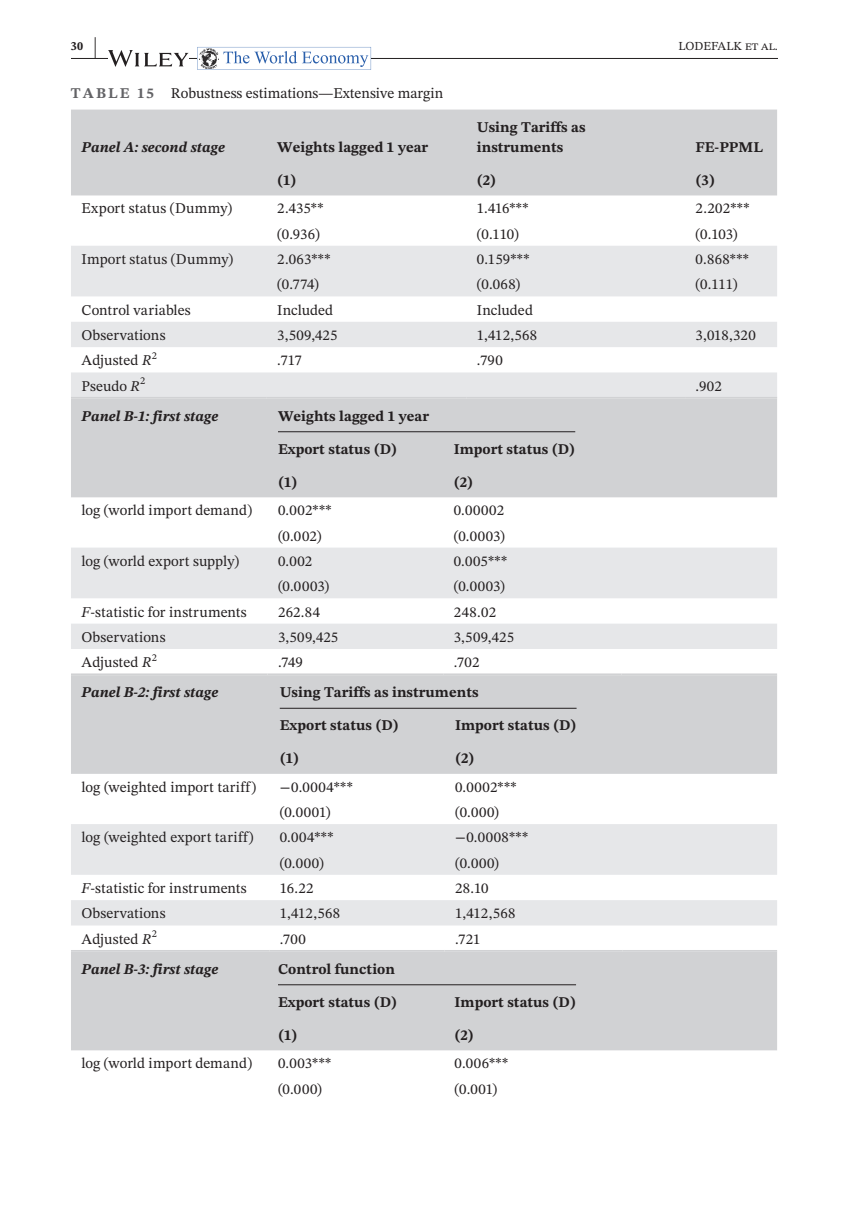
<style>
.page{position:relative;width:849px;height:1221px;background:#fff}
.page>*{position:absolute;margin:0;border:0;box-sizing:border-box;transform-origin:0 0}
.t1{font:14.88px "STIX Two Text";letter-spacing:.01em;color:#231f20}
.t2{font:700 14.88px/20.1px "STIX Two Text";color:#231f20}
.t3{font:italic 700 14.88px "STIX Two Text";color:#231f20}
.t4{font:12.25px "STIX Two Text";color:#231f20}
.t5{font:700 12.25px "STIX Two Text";color:#231f20}
.s1{font-size:24.68px}
.s2{font-weight:700;color:#636366}
.s3{font-style:italic}
</style>
<div class="page">
<hr style="left:71px;top:58px;width:706px;height:1px;background:#231f20">
<svg style="left:108px;top:50px;width:80px;height:17px"></svg>
<svg style="left:197px;top:47px;width:174px;height:23px"></svg>
<img style="left:199px;top:48px;width:19px;height:20px">
<div style="left:71px;top:110px;width:705px;height:85px;background:#d1d2d4"></div>
<svg style="left:71px;top:246px;width:705px;height:151px;fill:#e6e7e9"></svg>
<hr style="left:71px;top:397px;width:195px;height:1px;background:#d1d2d4">
<hr style="left:266px;top:397px;width:200px;height:1px;background:#d1d2d4">
<hr style="left:466px;top:397px;width:219px;height:1px;background:#d1d2d4">
<hr style="left:685px;top:397px;width:91px;height:1px;background:#d1d2d4">
<div style="left:71px;top:398px;width:705px;height:99px;background:#d1d2d4"></div>
<svg style="left:71px;top:547px;width:705px;height:102px;fill:#e6e7e9"></svg>
<hr style="left:71px;top:673px;width:196px;height:2px;background:#d1d2d4">
<hr style="left:267px;top:673px;width:176px;height:2px;background:#d1d2d4">
<hr style="left:443px;top:673px;width:178px;height:2px;background:#d1d2d4">
<hr style="left:621px;top:673px;width:155px;height:2px;background:#d1d2d4">
<hr style="left:278px;top:431px;width:297px;height:1px;background:#231f20">
<div style="left:71px;top:675px;width:705px;height:98px;background:#d1d2d4"></div>
<svg style="left:71px;top:824px;width:705px;height:101px;fill:#e6e7e9"></svg>
<hr style="left:71px;top:949px;width:198px;height:2px;background:#d1d2d4">
<hr style="left:269px;top:949px;width:175px;height:2px;background:#d1d2d4">
<hr style="left:444px;top:949px;width:178px;height:2px;background:#d1d2d4">
<hr style="left:622px;top:949px;width:154px;height:2px;background:#d1d2d4">
<hr style="left:280px;top:707px;width:296px;height:1px;background:#231f20">
<div style="left:71px;top:951px;width:705px;height:99px;background:#d1d2d4"></div>
<hr style="left:278px;top:984px;width:298px;height:1px;background:#231f20">
<p class="t5" style="left:71px;top:37px;width:27px">30 <span class="s1">|</span></p>
<p class="t4" style="left:678px;top:37px;width:101px">LODEFALK et al.</p>
<p class="t1" style="left:71px;top:83px;width:373px"><span class="s2">TABLE 15</span> Robustness estimations—Extensive margin</p>
<p class="t3" style="left:81px;top:136px;width:145px">Panel A: second stage</p>
<p class="t2" style="left:277px;top:137px;width:152px">Weights lagged 1 year</p>
<p class="t2" style="left:476px;top:117px;width:110px">Using Tariffs as instruments</p>
<p class="t2" style="left:695px;top:137px;width:69px">FE-PPML</p>
<p class="t2" style="left:277px;top:170px;width:21px">(1)</p>
<p class="t2" style="left:476px;top:170px;width:21px">(2)</p>
<p class="t2" style="left:695px;top:170px;width:21px">(3)</p>
<p class="t1" style="left:81px;top:198px;width:152px">Export status (Dummy)</p>
<p class="t1" style="left:277px;top:198px;width:48px">2.435**</p>
<p class="t1" style="left:476px;top:198px;width:53px">1.416***</p>
<p class="t1" style="left:695px;top:198px;width:55px">2.202***</p>
<p class="t1" style="left:277px;top:223px;width:44px">(0.936)</p>
<p class="t1" style="left:476px;top:223px;width:43px">(0.110)</p>
<p class="t1" style="left:695px;top:223px;width:43px">(0.103)</p>
<p class="t1" style="left:81px;top:248px;width:153px">Import status (Dummy)</p>
<p class="t1" style="left:277px;top:248px;width:55px">2.063***</p>
<p class="t1" style="left:476px;top:248px;width:54px">0.159***</p>
<p class="t1" style="left:695px;top:248px;width:55px">0.868***</p>
<p class="t1" style="left:277px;top:274px;width:43px">(0.774)</p>
<p class="t1" style="left:476px;top:274px;width:45px">(0.068)</p>
<p class="t1" style="left:695px;top:274px;width:43px">(0.111)</p>
<p class="t1" style="left:81px;top:299px;width:111px">Control variables</p>
<p class="t1" style="left:277px;top:299px;width:58px">Included</p>
<p class="t1" style="left:476px;top:299px;width:58px">Included</p>
<p class="t1" style="left:81px;top:324px;width:86px">Observations</p>
<p class="t1" style="left:277px;top:324px;width:62px">3,509,425</p>
<p class="t1" style="left:476px;top:324px;width:62px">1,412,568</p>
<p class="t1" style="left:695px;top:324px;width:62px">3,018,320</p>
<p class="t1" style="left:81px;top:350px;width:77px">Adjusted <span class="s3">R</span><sup>2</sup></p>
<p class="t1" style="left:277px;top:350px;width:26px">.717</p>
<p class="t1" style="left:476px;top:350px;width:27px">.790</p>
<p class="t1" style="left:81px;top:375px;width:65px">Pseudo <span class="s3">R</span><sup>2</sup></p>
<p class="t1" style="left:695px;top:375px;width:28px">.902</p>
<p class="t3" style="left:81px;top:405px;width:138px">Panel B-1: first stage</p>
<p class="t2" style="left:278px;top:406px;width:152px">Weights lagged 1 year</p>
<p class="t2" style="left:278px;top:439px;width:121px">Export status (D)</p>
<p class="t2" style="left:453px;top:439px;width:123px">Import status (D)</p>
<p class="t2" style="left:278px;top:472px;width:21px">(1)</p>
<p class="t2" style="left:453px;top:472px;width:21px">(2)</p>
<p class="t1" style="left:81px;top:499px;width:172px">log (world import demand)</p>
<p class="t1" style="left:278px;top:499px;width:55px">0.002***</p>
<p class="t1" style="left:453px;top:499px;width:52px">0.00002</p>
<p class="t1" style="left:278px;top:525px;width:45px">(0.002)</p>
<p class="t1" style="left:453px;top:525px;width:53px">(0.0003)</p>
<p class="t1" style="left:81px;top:550px;width:159px">log (world export supply)</p>
<p class="t1" style="left:278px;top:550px;width:36px">0.002</p>
<p class="t1" style="left:453px;top:550px;width:55px">0.005***</p>
<p class="t1" style="left:278px;top:575px;width:53px">(0.0003)</p>
<p class="t1" style="left:453px;top:575px;width:53px">(0.0003)</p>
<p class="t1" style="left:81px;top:601px;width:167px"><span class="s3">F</span>-statistic for instruments</p>
<p class="t1" style="left:278px;top:601px;width:44px">262.84</p>
<p class="t1" style="left:453px;top:601px;width:44px">248.02</p>
<p class="t1" style="left:81px;top:626px;width:86px">Observations</p>
<p class="t1" style="left:278px;top:626px;width:62px">3,509,425</p>
<p class="t1" style="left:453px;top:626px;width:62px">3,509,425</p>
<p class="t1" style="left:81px;top:651px;width:77px">Adjusted <span class="s3">R</span><sup>2</sup></p>
<p class="t1" style="left:278px;top:651px;width:26px">.749</p>
<p class="t1" style="left:453px;top:651px;width:27px">.702</p>
<p class="t3" style="left:81px;top:681px;width:138px">Panel B-2: first stage</p>
<p class="t2" style="left:280px;top:682px;width:200px">Using Tariffs as instruments</p>
<p class="t2" style="left:280px;top:715px;width:121px">Export status (D)</p>
<p class="t2" style="left:455px;top:715px;width:123px">Import status (D)</p>
<p class="t2" style="left:280px;top:748px;width:21px">(1)</p>
<p class="t2" style="left:455px;top:748px;width:21px">(2)</p>
<p class="t1" style="left:81px;top:776px;width:176px">log (weighted import tariff)</p>
<p class="t1" style="left:280px;top:776px;width:75px">−0.0004***</p>
<p class="t1" style="left:455px;top:776px;width:63px">0.0002***</p>
<p class="t1" style="left:280px;top:801px;width:52px">(0.0001)</p>
<p class="t1" style="left:455px;top:801px;width:45px">(0.000)</p>
<p class="t1" style="left:81px;top:826px;width:174px">log (weighted export tariff)</p>
<p class="t1" style="left:280px;top:826px;width:55px">0.004***</p>
<p class="t1" style="left:455px;top:826px;width:75px">−0.0008***</p>
<p class="t1" style="left:280px;top:852px;width:45px">(0.000)</p>
<p class="t1" style="left:455px;top:852px;width:45px">(0.000)</p>
<p class="t1" style="left:81px;top:877px;width:167px"><span class="s3">F</span>-statistic for instruments</p>
<p class="t1" style="left:280px;top:877px;width:35px">16.22</p>
<p class="t1" style="left:455px;top:877px;width:35px">28.10</p>
<p class="t1" style="left:81px;top:902px;width:86px">Observations</p>
<p class="t1" style="left:280px;top:902px;width:62px">1,412,568</p>
<p class="t1" style="left:455px;top:902px;width:62px">1,412,568</p>
<p class="t1" style="left:81px;top:928px;width:77px">Adjusted <span class="s3">R</span><sup>2</sup></p>
<p class="t1" style="left:280px;top:928px;width:28px">.700</p>
<p class="t1" style="left:455px;top:928px;width:27px">.721</p>
<p class="t3" style="left:81px;top:958px;width:138px">Panel B-3: first stage</p>
<p class="t2" style="left:278px;top:959px;width:118px">Control function</p>
<p class="t2" style="left:278px;top:992px;width:121px">Export status (D)</p>
<p class="t2" style="left:454px;top:992px;width:123px">Import status (D)</p>
<p class="t2" style="left:278px;top:1024px;width:21px">(1)</p>
<p class="t2" style="left:454px;top:1024px;width:21px">(2)</p>
<p class="t1" style="left:81px;top:1052px;width:172px">log (world import demand)</p>
<p class="t1" style="left:278px;top:1052px;width:55px">0.003***</p>
<p class="t1" style="left:454px;top:1052px;width:55px">0.006***</p>
<p class="t1" style="left:278px;top:1077px;width:45px">(0.000)</p>
<p class="t1" style="left:454px;top:1077px;width:44px">(0.001)</p>
</div>
